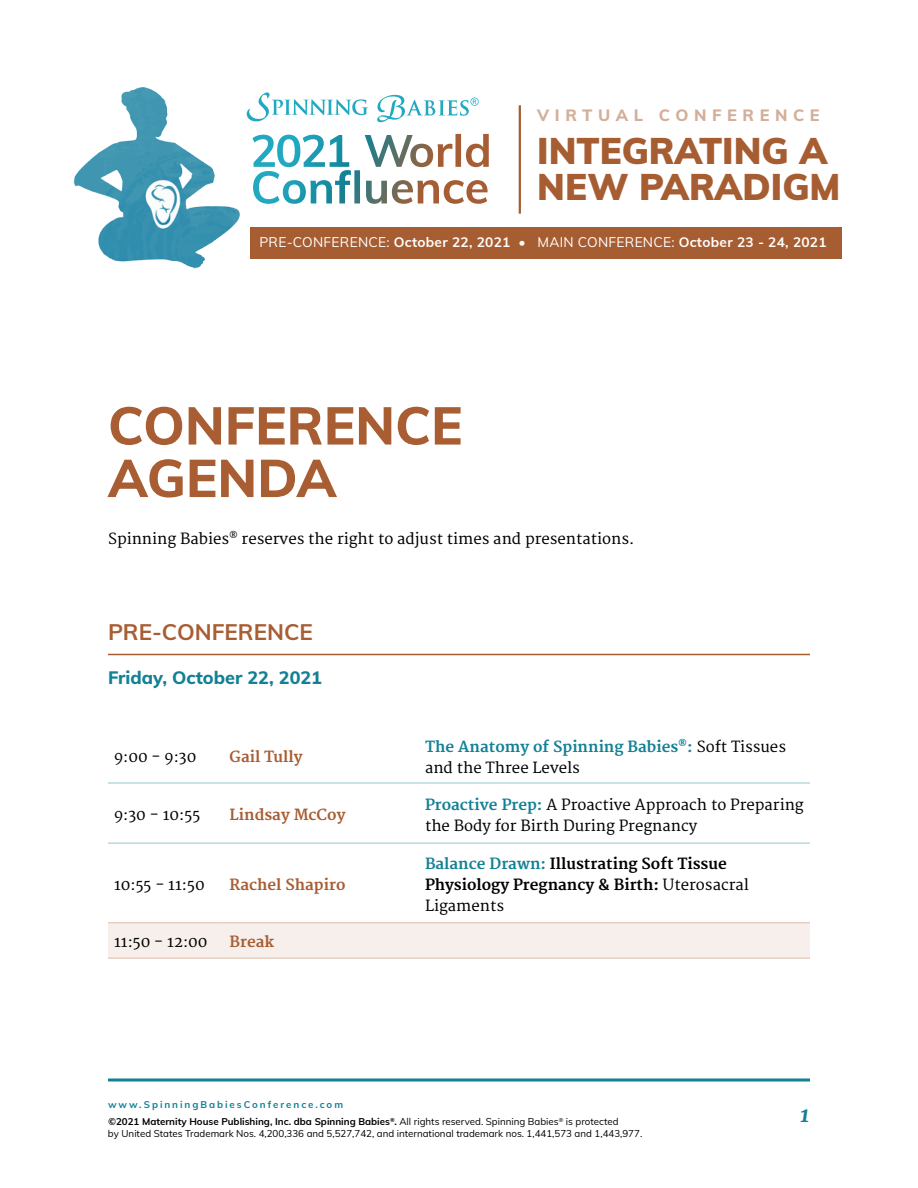
<style>
.page{position:relative;width:918px;height:1188px;background:#fff}
.page>*{position:absolute;margin:0;border:0;box-sizing:border-box;transform-origin:0 0}
.t1{font:800 52.5px/52.5px "Mulish";color:#a85d33}
.t2{font:900 36.3px/36.2px "Mulish";color:#a75d32}
.t3{font:700 22.5px "Mulish";color:#a85d33}
.t4{font:italic 700 22.5px "Merriweather";color:#128195}
.t5{font:800 18px "Mulish";color:#128195}
.t6{font:800 16.35px "Mulish";letter-spacing:.34em;color:#d3ae98}
.t7{font:15px/21px "Merriweather";color:#000}
.t8{font:700 15px/21px "Merriweather";color:#000}
.t9{font:700 15px "Merriweather";color:#a85d33}
.t10{font:13.65px "Mulish";letter-spacing:.02em;color:#fff}
.t11{font:700 9.75px/17.7px "Mulish";color:#000}
.t12{font:9.75px "Mulish";color:#000}
.s1{font-weight:700}
.s2{font-weight:700;color:#128195}
.s3{color:#128195}
.s4{font-weight:400}
</style>
<div class="page">
<svg style="left:108px;top:1078px;width:702px;height:4px;background:#4da0af"></svg>
<div style="left:250px;top:227px;width:592px;height:31px;background:#a75d32"></div>
<img style="left:73px;top:87px;width:188px;height:182px">
<hr style="left:519px;top:105px;width:2px;height:109px;background:#a75d32">
<svg style="left:247px;top:92px;width:121px;height:31px"></svg>
<svg style="left:377px;top:94px;width:102px;height:28px"></svg>
<svg style="left:253px;top:134px;width:236px;height:70px"></svg>
<hr style="left:108px;top:654px;width:702px;height:1px;background:#a85d33">
<div style="left:108px;top:923px;width:702px;height:34px;background:#f6efeb"></div>
<hr style="left:108px;top:782px;width:116px;height:2px;background:#b8d9df">
<hr style="left:224px;top:782px;width:195px;height:2px;background:#b8d9df">
<hr style="left:419px;top:782px;width:391px;height:2px;background:#b8d9df">
<hr style="left:108px;top:842px;width:116px;height:2px;background:#b8d9df">
<hr style="left:224px;top:842px;width:195px;height:2px;background:#b8d9df">
<hr style="left:419px;top:842px;width:391px;height:2px;background:#b8d9df">
<hr style="left:108px;top:922px;width:116px;height:1px;background:#e5cec2">
<hr style="left:224px;top:922px;width:195px;height:1px;background:#e5cec2">
<hr style="left:419px;top:922px;width:391px;height:1px;background:#e5cec2">
<hr style="left:108px;top:957px;width:116px;height:2px;background:#e5cec2">
<hr style="left:224px;top:957px;width:195px;height:2px;background:#e5cec2">
<hr style="left:419px;top:957px;width:391px;height:2px;background:#e5cec2">
<p class="t6" style="left:537px;top:103px;width:284px">VIRTUAL CONFERENCE</p>
<h2 class="t2" style="left:537px;top:131px;width:305px">INTEGRATING A<br>NEW PARADIGM</h2>
<p class="t10" style="left:259px;top:232px;width:569px">PRE-CONFERENCE: <span class="s1">October 22, 2021</span> • MAIN CONFERENCE: <span class="s1">October 23 - 24, 2021</span></p>
<h1 class="t1" style="left:108px;top:397px;width:356px">CONFERENCE<br>AGENDA</h1>
<p class="t7" style="left:108px;top:528px;width:528px">Spinning Babies<sup>®</sup> reserves the right to adjust times and presentations.</p>
<h3 class="t3" style="left:108px;top:616px;width:206px">PRE-CONFERENCE</h3>
<p class="t5" style="left:108px;top:664px;width:216px">Friday, October 22, 2021</p>
<p class="t7" style="left:114px;top:747px;width:84px">9:00 - 9:30</p>
<p class="t9" style="left:230px;top:748px;width:74px">Gail Tully</p>
<p class="t7" style="left:425px;top:737px;width:363px"><span class="s2">The Anatomy of Spinning Babies</span><sup>®</sup><span class="s2">:</span> Soft Tissues and the Three Levels</p>
<p class="t7" style="left:114px;top:805px;width:88px">9:30 - 10:55</p>
<p class="t9" style="left:230px;top:806px;width:117px">Lindsay McCoy</p>
<p class="t7" style="left:425px;top:794px;width:380px"><span class="s2">Proactive Prep:</span> A Proactive Approach to Preparing the Body for Birth During Pregnancy</p>
<p class="t7" style="left:114px;top:875px;width:92px">10:55 - 11:50</p>
<p class="t9" style="left:230px;top:876px;width:117px">Rachel Shapiro</p>
<p class="t7" style="left:114px;top:932px;width:95px">11:50 - 12:00</p>
<p class="t9" style="left:230px;top:933px;width:46px">Break</p>
<p class="t8" style="left:425px;top:854px;width:325px"><span class="s3">Balance Drawn:</span> Illustrating Soft Tissue<br>Physiology Pregnancy &amp; Birth: <span class="s4">Uterosacral<br>Ligaments</span></p>
<p class="t11" style="left:108px;top:1095px;width:512px"><span class="s3">www.SpinningBabiesConference.com<br></span>©2021 Maternity House Publishing, Inc. dba Spinning Babies<sup>®</sup>. <span class="s4">All rights reserved. Spinning Babies</span><sup>®</sup> <span class="s4">is protected</span></p>
<p class="t12" style="left:108px;top:1127px;width:536px">by United States Trademark Nos. 4,200,336 and 5,527,742, and international trademark nos. 1,441,573 and 1,443,977.</p>
<h3 class="t4" style="left:800px;top:1100px;width:12px">1</h3>
</div>
